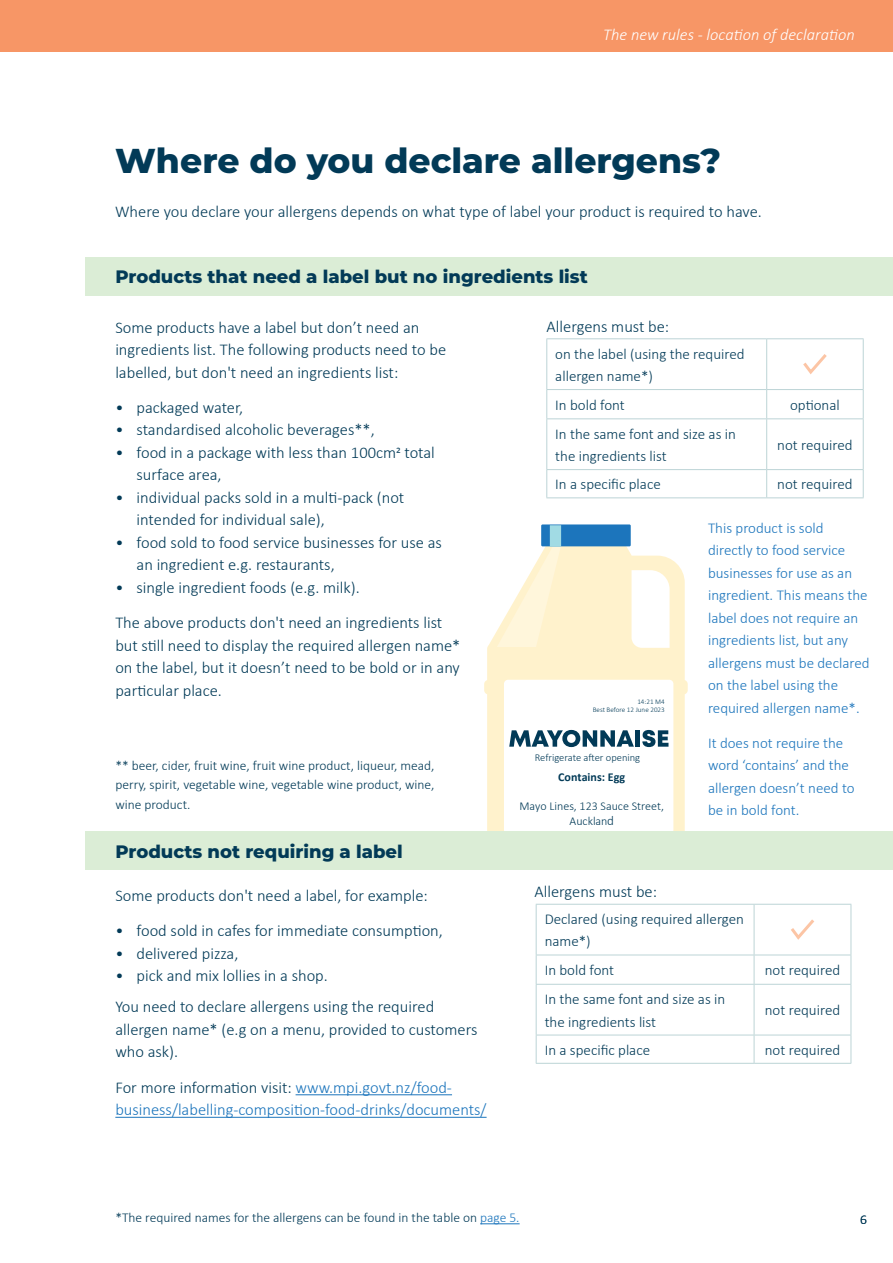
<style>
.page{position:relative;width:893px;height:1263px;background:#fff}
.page>*{position:absolute;margin:0;border:0;box-sizing:border-box;transform-origin:0 0}
.t1{font:800 34.5px "Montserrat";color:#023a57}
.t2{font:800 18px "Montserrat";color:#023a57}
.t3{font:300 16.5px/22.5px "Calibri";color:#023a57}
.t4{font:300 16.5px/22.5px "Calibri";color:#1c75bc}
.t5{font:italic 300 16.5px "Calibri";color:#fff}
.t6{font:300 15px/22.5px "Calibri";color:#023a57}
.t7{font:300 15px/22.5px "Calibri";color:#1c75bc}
.t8{font:300 13.5px/19.5px "Calibri";color:#023a57;text-align:justify}
.t9{font:300 12px/14.4px "Calibri";color:#023a57;text-align:center}
.t10{font:700 12px "Calibri";color:#023a57}
.t11{font:300 10.5px "Calibri";color:#023a57}
.t12{font:300 7.05px/8.1px "Calibri";color:#023a57;text-align:right}
.s1{color:#023a57}
.s2{font-size:13.2px}
.s3{color:#1c75bc}
</style>
<div class="page">
<div style="left:0;top:0;width:893px;height:51px;background:#f79666"></div>
<svg style="left:484px;top:546px;width:204px;height:286px;fill:#fff2cc"></svg>
<div style="left:504px;top:680px;width:169px;height:154px;background:#fff;border-radius:4px"></div>
<svg style="left:509px;top:730px;width:125px;height:17px"></svg>
<div style="left:635px;top:730px;width:5px;height:17px;background:#023a57"></div>
<svg style="left:642px;top:730px;width:26px;height:17px"></svg>
<div style="left:541px;top:524px;width:90px;height:22px;background:#1c75bc"></div>
<svg style="left:497px;top:524px;width:64px;height:123px"></svg>
<div style="left:85px;top:257px;width:807px;height:38px;background:#dbedd6"></div>
<hr style="left:480px;top:1223px;width:40px;height:1px;background:#1c75bc">
<hr style="left:766px;top:339px;width:1px;height:50px;background:#bcd4d6">
<hr style="left:863px;top:339px;width:1px;height:50px;background:#bcd4d6">
<svg style="left:863px;top:390px;width:1px;height:28px"></svg>
<hr style="left:767px;top:418px;width:97px;height:1px;background:#bcd4d6">
<hr style="left:863px;top:419px;width:1px;height:50px;background:#bcd4d6">
<svg style="left:863px;top:470px;width:1px;height:27px"></svg>
<hr style="left:767px;top:497px;width:97px;height:1px;background:#bcd4d6">
<hr style="left:546px;top:338px;width:221px;height:1px;background:#bcd4d6">
<hr style="left:546px;top:339px;width:1px;height:50px;background:#bcd4d6">
<hr style="left:767px;top:338px;width:97px;height:1px;background:#bcd4d6">
<hr style="left:767px;top:389px;width:97px;height:1px;background:#bcd4d6">
<hr style="left:767px;top:469px;width:97px;height:1px;background:#bcd4d6">
<hr style="left:546px;top:389px;width:221px;height:1px;background:#bcd4d6">
<svg style="left:546px;top:390px;width:1px;height:28px"></svg>
<svg style="left:766px;top:390px;width:1px;height:28px"></svg>
<hr style="left:546px;top:418px;width:221px;height:1px;background:#bcd4d6">
<hr style="left:546px;top:419px;width:1px;height:50px;background:#bcd4d6">
<hr style="left:766px;top:419px;width:1px;height:50px;background:#bcd4d6">
<hr style="left:546px;top:469px;width:221px;height:1px;background:#bcd4d6">
<svg style="left:546px;top:470px;width:1px;height:27px"></svg>
<svg style="left:766px;top:470px;width:1px;height:27px"></svg>
<hr style="left:546px;top:497px;width:221px;height:1px;background:#bcd4d6">
<svg style="left:803px;top:354px;width:24px;height:21px"></svg>
<hr style="left:754px;top:904px;width:1px;height:51px;background:#bcd4d6">
<hr style="left:851px;top:904px;width:1px;height:51px;background:#bcd4d6">
<svg style="left:851px;top:955px;width:1px;height:29px"></svg>
<hr style="left:754px;top:984px;width:97px;height:1px;background:#bcd4d6">
<hr style="left:851px;top:985px;width:1px;height:50px;background:#bcd4d6">
<svg style="left:851px;top:1035px;width:1px;height:28px"></svg>
<hr style="left:754px;top:1063px;width:97px;height:1px;background:#bcd4d6">
<hr style="left:536px;top:904px;width:218px;height:1px;background:#bcd4d6">
<hr style="left:536px;top:904px;width:1px;height:51px;background:#bcd4d6">
<hr style="left:754px;top:904px;width:97px;height:1px;background:#bcd4d6">
<hr style="left:754px;top:955px;width:97px;height:1px;background:#bcd4d6">
<hr style="left:754px;top:1035px;width:97px;height:1px;background:#bcd4d6">
<hr style="left:536px;top:955px;width:218px;height:1px;background:#bcd4d6">
<svg style="left:536px;top:955px;width:1px;height:29px"></svg>
<svg style="left:754px;top:955px;width:1px;height:29px"></svg>
<hr style="left:536px;top:984px;width:218px;height:1px;background:#bcd4d6">
<hr style="left:536px;top:985px;width:1px;height:50px;background:#bcd4d6">
<hr style="left:754px;top:985px;width:1px;height:50px;background:#bcd4d6">
<hr style="left:536px;top:1035px;width:218px;height:1px;background:#bcd4d6">
<svg style="left:536px;top:1035px;width:1px;height:28px"></svg>
<svg style="left:754px;top:1035px;width:1px;height:28px"></svg>
<hr style="left:536px;top:1063px;width:218px;height:1px;background:#bcd4d6">
<svg style="left:791px;top:919px;width:23px;height:21px"></svg>
<hr style="left:296px;top:1094px;width:156px;height:1px;background:#1c75bc">
<hr style="left:115px;top:1117px;width:372px;height:1px;background:#1c75bc">
<div style="left:86px;top:832px;width:807px;height:38px;background:#dbedd6"></div>
<p class="t5" style="left:603px;top:24px;width:253px">The new rules - location of declaration</p>
<h1 class="t1" style="left:115px;top:145px;width:608px">Where do you declare allergens?</h1>
<p class="t3" style="left:115px;top:201px;width:648px">Where you declare your allergens depends on what type of label your product is required to have.</p>
<p class="t2" style="left:115px;top:269px;width:474px">Products that need a label but no ingredients list</p>
<p class="t3" style="left:115px;top:316px;width:332px">Some products have a label but don’t need an ingredients list. The following products need to be labelled, but don't need an ingredients list:</p>
<p class="t3" style="left:115px;top:397px;width:129px">• packaged water,</p>
<p class="t3" style="left:115px;top:420px;width:261px">• standardised alcoholic beverages**,</p>
<p class="t3" style="left:137px;top:442px;width:300px;text-indent:-21px">• food in a package with less than 100cm2 total surface area,</p>
<p class="t3" style="left:137px;top:487px;width:269px;text-indent:-21px">• individual packs sold in a multi-pack (not intended for individual sale),</p>
<p class="t3" style="left:137px;top:532px;width:307px;text-indent:-21px">• food sold to food service businesses for use as an ingredient e.g. restaurants,</p>
<p class="t3" style="left:115px;top:571px;width:328px;line-height:35.2px">• single ingredient foods (e.g. milk).<br>The above products don't need an ingredients list</p>
<p class="t3" style="left:115px;top:634px;width:347px;text-align:justify">but still need to display the required allergen name* on the label, but it doesn’t need to be bold or in any particular place.</p>
<p class="t8" style="left:115px;top:756px;width:321px">** beer, cider, fruit wine, fruit wine product, liqueur, mead, perry, spirit, vegetable wine, vegetable wine product, wine, wine product.</p>
<p class="t2" style="left:115px;top:844px;width:289px">Products not requiring a label</p>
<p class="t3" style="left:115px;top:885px;width:314px">Some products don't need a label, for example:</p>
<p class="t3" style="left:115px;top:921px;width:329px">• food sold in cafes for immediate consumption,</p>
<p class="t3" style="left:115px;top:943px;width:125px">• delivered pizza,</p>
<p class="t3" style="left:115px;top:961px;width:320px;line-height:31px">• pick and mix lollies in a shop.<br>You need to declare allergens using the required</p>
<p class="t3" style="left:115px;top:1019px;width:364px">allergen name* (e.g on a menu, provided to customers who ask).</p>
<p class="t4" style="left:115px;top:1076px;width:373px"><span class="s1">For more information visit:</span> www.mpi.govt.nz/food&shy;business/labelling-composition-food-drinks/documents/</p>
<p class="t3" style="left:547px;top:316px;width:124px">Allergens must be:</p>
<p class="t6" style="left:555px;top:343px;width:191px">on the label (using the required allergen name*)</p>
<p class="t6" style="left:555px;top:395px;width:71px">In bold font</p>
<p class="t6" style="left:790px;top:393px;width:51px">optional</p>
<p class="t6" style="left:555px;top:423px;width:182px">In the same font and size as in the ingredients list</p>
<p class="t6" style="left:777px;top:435px;width:77px">not required</p>
<p class="t6" style="left:555px;top:473px;width:107px">In a specific place</p>
<p class="t6" style="left:777px;top:474px;width:77px">not required</p>
<p class="t12" style="left:593px;top:698px;width:74px">14:21 M4<br>Best Before 12 June 2023</p>
<p class="t11" style="left:535px;top:751px;width:107px">Refrigerate after opening</p>
<p class="t10" style="left:558px;top:773px;width:68px">Contains: Egg</p>
<p class="t9" style="left:519px;top:800px;width:146px">Mayo Lines, 123 Sauce Street,<br>Aucklan<span class="s2">d</span></p>
<p class="t3" style="left:534px;top:881px;width:124px">Allergens must be:</p>
<p class="t7" style="left:708px;top:517px;width:163px">This product is sold directly to food service businesses for use as an ingredient. This means the label does not require an ingredients list, but any allergens must be declared on the label using the required allergen name*.</p>
<p class="t7" style="left:708px;top:732px;width:148px">It does not require the word ‘contains’ and the allergen doesn’t need to be in bold font.</p>
<p class="t6" style="left:545px;top:909px;width:201px">Declared (using required allergen name*)</p>
<p class="t6" style="left:545px;top:960px;width:71px">In bold font</p>
<p class="t6" style="left:765px;top:960px;width:77px">not required</p>
<p class="t6" style="left:545px;top:989px;width:182px">In the same font and size as in the ingredients list</p>
<p class="t6" style="left:765px;top:1000px;width:77px">not required</p>
<p class="t6" style="left:545px;top:1038px;width:107px">In a specific place</p>
<p class="t6" style="left:765px;top:1039px;width:77px">not required</p>
<p class="t8" style="left:115px;top:1209px;width:406px">*The required names for the allergens can be found in the table on <span class="s3">page 5.</span></p>
<p class="t8" style="left:860px;top:1210px;width:8px">6</p>
</div>
